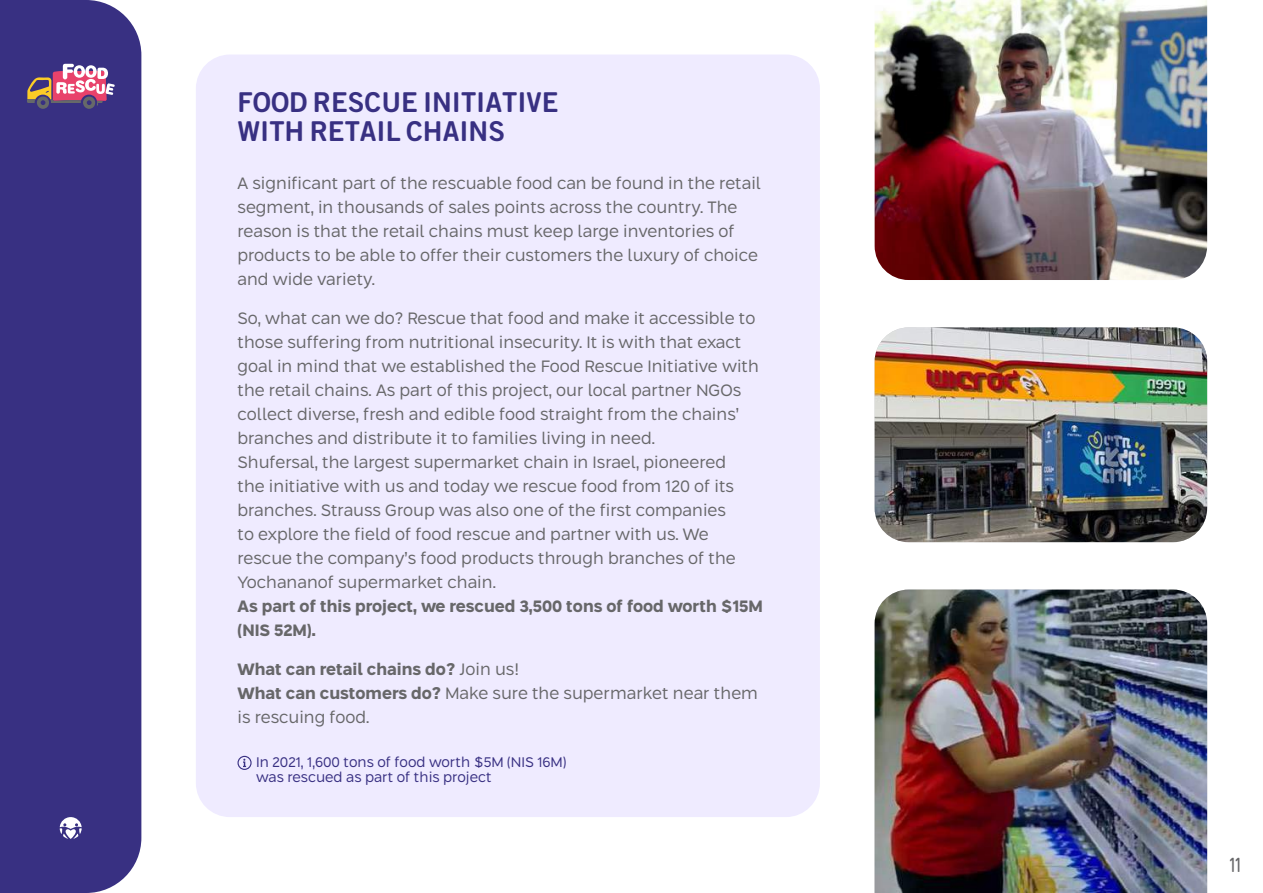
<style>
.page{position:relative;width:1263px;height:893px;background:#fff}
.page>*{position:absolute;margin:0;border:0;box-sizing:border-box;transform-origin:0 0}
.t1{font:33px/28.5px "Next Exit Round";color:#383082}
.t2{font:300 28.5px "Next Exit Round";color:#676769}
.t3{font:19.5px/24px "RAG Sans 1.1 Light";color:#676769}
.t4{font:19.5px/24px "RAG Sans 1.1 Bold";color:#676769}
.t5{font:16.5px/14.7px "RAG Sans 1.1 Light";color:#383082}
.s1{font-family:"RAG Sans 1.1 Light"}
.s2{font-family:"RAG Sans 1.1 Bold"}
</style>
<div class="page">
<div style="left:196px;top:55px;width:624px;height:762px;background:#efebff;border-radius:34px"></div>
<svg style="left:243px;top:759px;width:3px;height:8px"></svg>
<div style="left:237px;top:756px;width:15px;height:14px;border:1px solid #383082;border-radius:50%"></div>
<img style="left:875px;top:590px;width:332px;height:303px">
<img style="left:875px;top:0;width:332px;height:280px">
<img style="left:875px;top:327px;width:332px;height:215px">
<div style="left:0;top:0;width:141px;height:893px;background:#383082"></div>
<svg style="left:60px;top:817px;width:22px;height:22px"></svg>
<svg style="left:27px;top:64px;width:88px;height:45px;background:#9a6c8c"></svg>
<h1 class="t1" style="left:237px;top:89px;width:322px">FOOD RESCUE INITIATIVE<br>WITH RETAIL CHAINS</h1>
<p class="t3" style="left:237px;top:172px;width:525px">A significant part of the rescuable food can be found in the retail segment in, thousands of sales points across the country. The reason is that the retail chains must keep large inventories of products to be able to offer their customers the luxury of choice and wide variety.</p>
<p class="t3" style="left:237px;top:307px;width:523px">So, what can we do? Rescue that food and make it accessible to those suffering from nutritional insecurity isIt. with that exact goal in mind that we established the Food Rescue Initiative with the retail chains. As part of this project, our local partner NGOs collect diverse, fresh and edible food straight from the chains‘ branches and distribute toit families living in need.<br>Shufersal, the largest supermarket chain in Israel, pioneered<br>the initiative with us and today we rescue food from 120 of its branches. Strauss Group was also one of the first companies<br>to explore the field of food rescue and partner with us. We rescue the company s’ food products through branches of the Yochananof supermarket chain.</p>
<p class="t4" style="left:237px;top:595px;width:527px">As part of this project, we rescued 3,500 tons of food worth $15M (NIS 52M .(</p>
<p class="t4" style="left:237px;top:658px;width:283px">What can retail chains do? <span class="s1">Join us!</span></p>
<p class="t3" style="left:237px;top:682px;width:522px"><span class="s2">What can customers do?</span> Make sure the supermarket near them is rescuing food.</p>
<p class="t5" style="left:256px;top:756px;width:311px">In 2021, 1,600 tons of food worth $5M (NIS 16M( was rescued as part of this project</p>
<h2 class="t2" style="left:1229px;top:849px;width:14px">11</h2>
</div>
